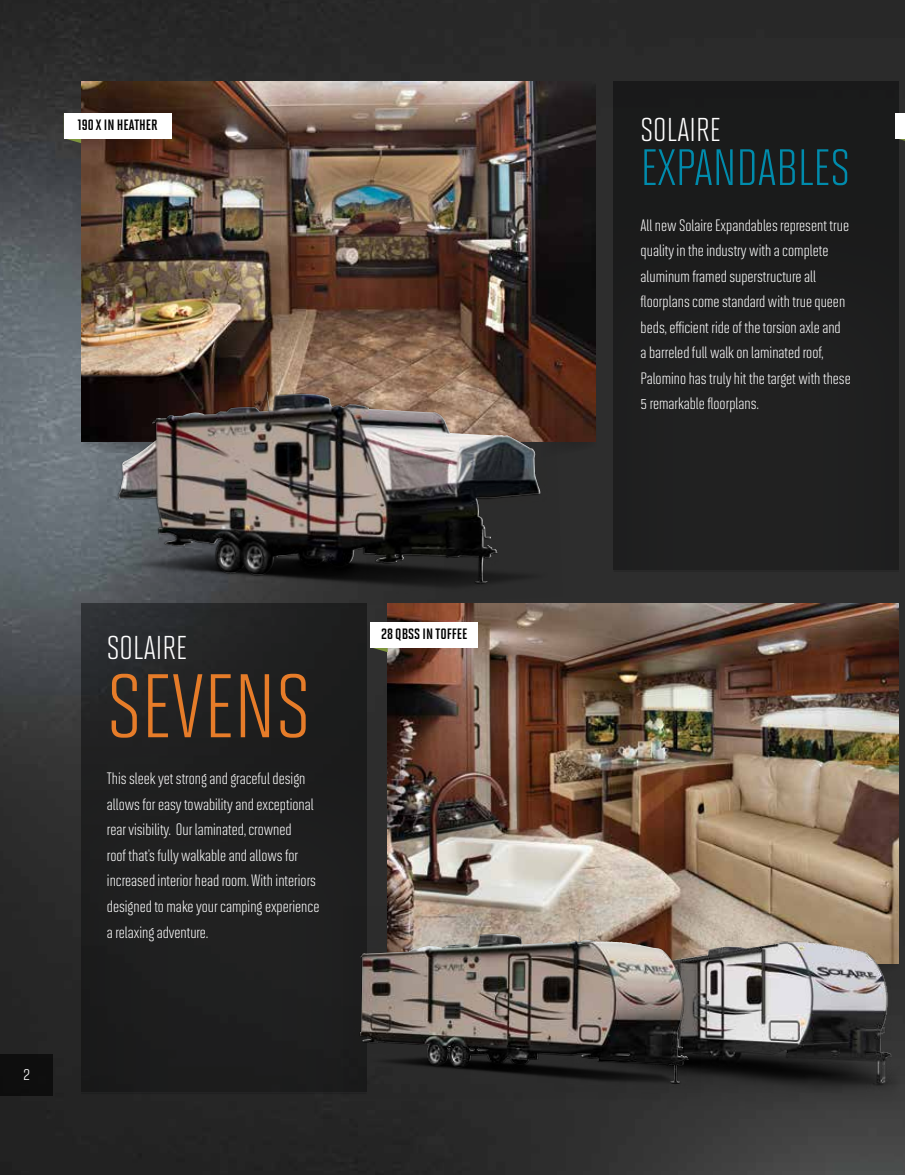
<style>
.page{position:relative;width:905px;height:1175px;background:#fff}
.page>*{position:absolute;margin:0;border:0;box-sizing:border-box;transform-origin:0 0}
.t1{font:90px "Solano Gothic MVB";color:#e67c29}
.t2{font:51px "Solano Gothic MVB";color:#008bac}
.t3{font:33px "Solano Gothic MVB";color:#fff}
.t4{font:18px "Solano Gothic MVB";color:#fff}
.t5{font:16.5px/25.5px "Solano Gothic MVB";color:#fff}
.t6{font:15px "Solano Gothic MVB Bd Cap";color:#000}
</style>
<div class="page">
<img style="left:0;top:0;width:904px;height:1174px">
<svg style="left:82px;top:413px;width:515px;height:55px"></svg>
<div style="left:607px;top:75px;width:293px;height:495px;background:#1e1e1f"></div>
<div style="left:74px;top:597px;width:293px;height:495px;background:#1f1f20"></div>
<hr style="left:613px;top:570px;width:286px;height:2px;background:#6d6e71">
<hr style="left:81px;top:1092px;width:285px;height:2px;background:#6d6e71">
<img style="left:82px;top:81px;width:513px;height:360px">
<img style="left:388px;top:603px;width:510px;height:303px">
<img style="left:94px;top:364px;width:468px;height:252px">
<img style="left:118px;top:391px;width:151px;height:153px">
<img style="left:537px;top:893px;width:367px;height:241px">
<img style="left:343px;top:906px;width:358px;height:192px">
<img style="left:360px;top:929px;width:231px;height:139px">
<div style="left:0;top:1054px;width:53px;height:41px;background:#0e0e0e"></div>
<svg style="left:64px;top:138px;width:17px;height:5px"></svg>
<svg style="left:370px;top:647px;width:18px;height:5px"></svg>
<svg style="left:895px;top:113px;width:9px;height:28px"></svg>
<div style="left:896px;top:113px;width:8px;height:25px;background:#fff"></div>
<div style="left:370px;top:622px;width:108px;height:25px;background:#fff"></div>
<div style="left:64px;top:113px;width:107px;height:25px;background:#fff"></div>
<p class="t6" style="left:77px;top:117px;width:82px">190 X IN HEATHER</p>
<p class="t4" style="left:23px;top:1063px;width:9px">2</p>
<h3 class="t3" style="left:107px;top:630px;width:82px">SOLAIRE</h3>
<h1 class="t1" style="left:107px;top:657px;width:205px">SEVENS</h1>
<p class="t5" style="left:107px;top:766px;width:214px">This sleek yet strong and graceful design allows for easy towability and exceptional rear visibility. Our laminated, crowned<br>roof that’s fully walkable and allows for increased interior head room. With interiors designed to make your camping experience a relaxing adventure.</p>
<p class="t6" style="left:381px;top:626px;width:88px">28 QBSS IN TOFFEE</p>
<h3 class="t3" style="left:640px;top:112px;width:82px">SOLAIRE</h3>
<h2 class="t2" style="left:640px;top:140px;width:211px">EXPANDABLES</h2>
<p class="t5" style="left:640px;top:212px;width:212px">All new Solaire Expandables represent true quality in the industry with a complete aluminum framed superstructure all floorplans come standard with true queen beds, efficient ride of the torsion axle and a barreled full walk on laminated roof, Palomino has truly hit the target with these 5 remarkable floorplans.</p>
</div>
